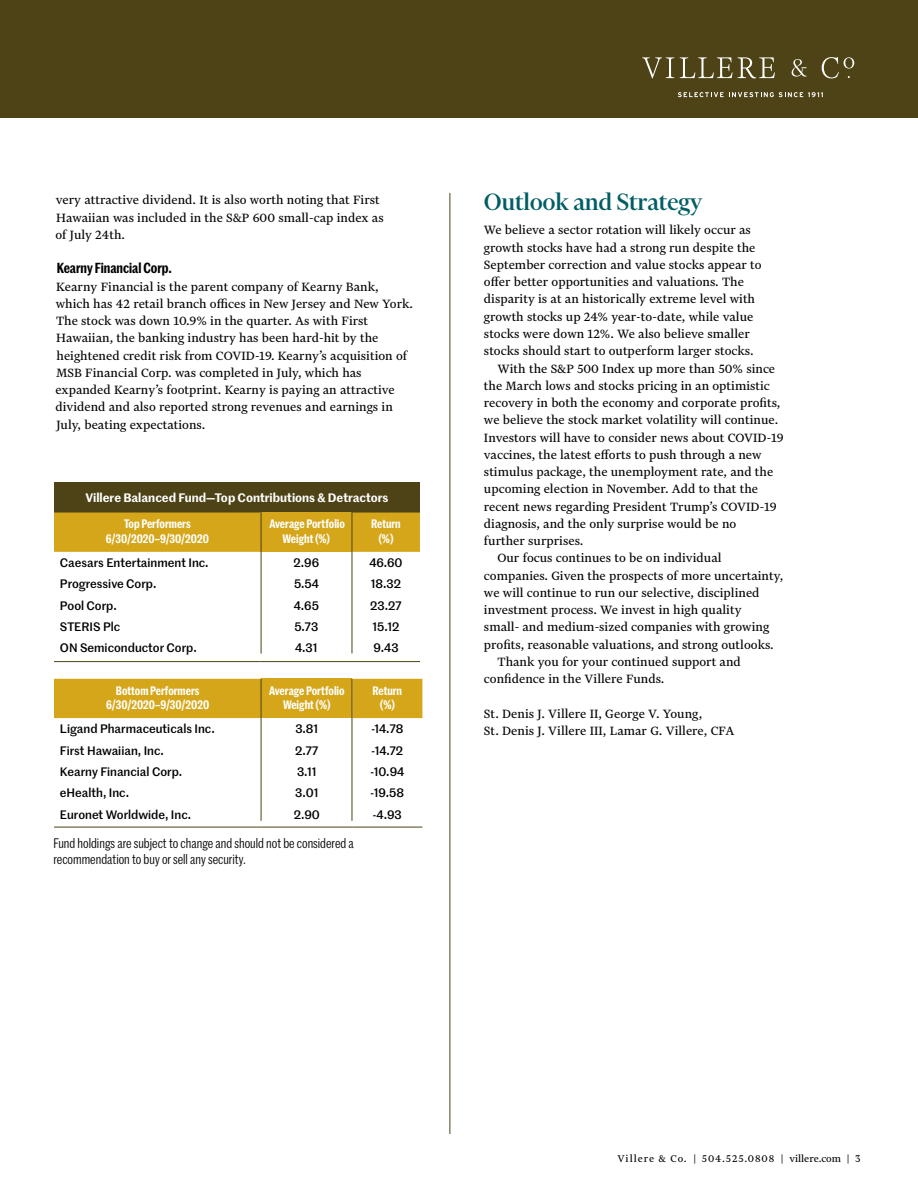
<style>
.page{position:relative;width:918px;height:1188px;background:#fff}
.page>*{position:absolute;margin:0;border:0;box-sizing:border-box;transform-origin:0 0}
.t1{font:500 27px "Financier Display";color:#005e63}
.t2{font:14.25px/17.2px "Financier Text";color:#000}
.t3{font:600 14.25px "Marr Sans Cond";color:#000}
.t4{font:13.5px/16.2px "Marr Sans Cond";color:#000}
.t5{font:500 12px "Marr Sans";color:#000}
.t6{font:600 12px/14.4px "Marr Sans Cond";color:#fff;text-align:center}
.t7{font:600 12px "Marr Sans";color:#fff}
.t8{font:11.7px "Financier Text";letter-spacing:.08em;color:#000}
</style>
<div class="page">
<div style="left:0;top:0;width:918px;height:117px;background:#4d4316"></div>
<svg style="left:642px;top:57px;width:32px;height:21px"></svg>
<svg style="left:680px;top:57px;width:95px;height:21px"></svg>
<svg style="left:792px;top:59px;width:15px;height:18px"></svg>
<svg style="left:822px;top:57px;width:32px;height:21px"></svg>
<svg style="left:678px;top:92px;width:145px;height:5px"></svg>
<hr style="left:450px;top:193px;width:1px;height:941px;background:#4d4316">
<div style="left:54px;top:482px;width:366px;height:31px;background:#4d4316"></div>
<div style="left:54px;top:513px;width:366px;height:39px;background:#d5a619"></div>
<div style="left:261px;top:513px;width:91px;height:39px;background:#d5a619"></div>
<hr style="left:54px;top:661px;width:207px;height:1px;background:#4d4316">
<hr style="left:261px;top:661px;width:91px;height:1px;background:#4d4316">
<hr style="left:352px;top:661px;width:68px;height:1px;background:#4d4316">
<hr style="left:261px;top:512px;width:1px;height:142px;background:#4d4316">
<hr style="left:352px;top:511px;width:1px;height:142px;background:#4d4316">
<div style="left:54px;top:679px;width:368px;height:39px;background:#d5a619"></div>
<div style="left:261px;top:679px;width:91px;height:39px;background:#d5a619"></div>
<hr style="left:54px;top:827px;width:207px;height:1px;background:#4d4316">
<hr style="left:261px;top:827px;width:91px;height:1px;background:#4d4316">
<hr style="left:352px;top:827px;width:70px;height:1px;background:#4d4316">
<hr style="left:261px;top:679px;width:1px;height:142px;background:#4d4316">
<hr style="left:352px;top:679px;width:1px;height:142px;background:#4d4316">
<p class="t2" style="left:55px;top:191px;width:330px">very attractive dividend. It is also worth noting that First<br>Hawaiian was included in the S&amp;P 600 small-cap index as of July 24th.</p>
<p class="t3" style="left:57px;top:258px;width:117px">Kearny Financial Corp.</p>
<p class="t2" style="left:55px;top:278px;width:359px">Kearny Financial is the parent company of Kearny Bank, which has 42 retail branch offices in New Jersey and New York.<br>The stock was down 10.9% in the quarter. As with First Hawaiian, the banking industry has been hard-hit by the heightened credit risk from COVID-19. Kearny’s acquisition of MSB Financial Corp. was completed in July, which has expanded Kearny’s footprint. Kearny is paying an attractive dividend and also reported strong revenues and earnings in July, beating expectations.</p>
<p class="t7" style="left:85px;top:488px;width:305px">Villere Balanced Fund—Top Contributions &amp; Detractors</p>
<p class="t6" style="left:106px;top:516px;width:105px">Top Performers<br>6/30/2020–9/30/2020</p>
<p class="t6" style="left:269px;top:516px;width:77px">Average Portfolio<br>Weight (%)</p>
<p class="t6" style="left:371px;top:516px;width:31px">Return (%)</p>
<p class="t5" style="left:60px;top:554px;width:150px">Caesars Entertainment Inc.</p>
<p class="t5" style="left:294px;top:554px;width:27px">2.96</p>
<p class="t5" style="left:369px;top:554px;width:35px">46.60</p>
<p class="t5" style="left:60px;top:575px;width:98px">Progressive Corp.</p>
<p class="t5" style="left:294px;top:575px;width:26px">5.54</p>
<p class="t5" style="left:371px;top:575px;width:32px">18.32</p>
<p class="t5" style="left:60px;top:597px;width:58px">Pool Corp.</p>
<p class="t5" style="left:294px;top:597px;width:27px">4.65</p>
<p class="t5" style="left:370px;top:597px;width:33px">23.27</p>
<p class="t5" style="left:60px;top:618px;width:62px">STERIS Plc</p>
<p class="t5" style="left:294px;top:618px;width:25px">5.73</p>
<p class="t5" style="left:373px;top:618px;width:28px">15.12</p>
<p class="t5" style="left:60px;top:639px;width:138px">ON Semiconductor Corp.</p>
<p class="t5" style="left:295px;top:639px;width:24px">4.31</p>
<p class="t5" style="left:373px;top:639px;width:27px">9.43</p>
<p class="t6" style="left:106px;top:682px;width:105px">Bottom Performers<br>6/30/2020–9/30/2020</p>
<p class="t6" style="left:269px;top:682px;width:77px">Average Portfolio<br>Weight (%)</p>
<p class="t6" style="left:373px;top:682px;width:31px">Return (%)</p>
<p class="t5" style="left:60px;top:720px;width:156px">Ligand Pharmaceuticals Inc.</p>
<p class="t5" style="left:295px;top:720px;width:25px">3.81</p>
<p class="t5" style="left:371px;top:720px;width:34px">-14.78</p>
<p class="t5" style="left:60px;top:742px;width:105px">First Hawaiian, Inc.</p>
<p class="t5" style="left:295px;top:742px;width:25px">2.77</p>
<p class="t5" style="left:371px;top:742px;width:33px">-14.72</p>
<p class="t5" style="left:60px;top:763px;width:124px">Kearny Financial Corp.</p>
<p class="t5" style="left:297px;top:763px;width:21px">3.11</p>
<p class="t5" style="left:370px;top:763px;width:35px">-10.94</p>
<p class="t5" style="left:60px;top:784px;width:71px">eHealth, Inc.</p>
<p class="t5" style="left:295px;top:784px;width:25px">3.01</p>
<p class="t5" style="left:371px;top:784px;width:35px">-19.58</p>
<p class="t5" style="left:60px;top:806px;width:133px">Euronet Worldwide, Inc.</p>
<p class="t5" style="left:294px;top:806px;width:28px">2.90</p>
<p class="t5" style="left:373px;top:806px;width:30px">-4.93</p>
<p class="t4" style="left:54px;top:834px;width:302px">Fund holdings are subject to change and should not be considered a recommendation to buy or sell any security.</p>
<h1 class="t1" style="left:484px;top:188px;width:220px">Outlook and Strategy</h1>
<p class="t2" style="left:484px;top:222px;width:268px">We believe a sector rotation will likely occur as</p>
<p class="t2" style="left:484px;top:239px;width:273px">growth stocks have had a strong run despite the</p>
<p class="t2" style="left:484px;top:256px;width:279px">September correction and value stocks appear to</p>
<p class="t2" style="left:484px;top:273px;width:262px">offer better opportunities and valuations. The</p>
<p class="t2" style="left:484px;top:291px;width:273px">disparity is at an historically extreme level with</p>
<p class="t2" style="left:484px;top:308px;width:271px">growth stocks up 24% year-to-date, while value</p>
<p class="t2" style="left:484px;top:325px;width:267px">stocks were down 12%. We also believe smaller</p>
<p class="t2" style="left:484px;top:342px;width:271px">stocks should start to outperform larger stocks.</p>
<p class="t2" style="left:497px;top:360px;width:279px">With the S&amp;P 500 Index up more than 50% since</p>
<p class="t2" style="left:484px;top:377px;width:287px">the March lows and stocks pricing in an optimistic</p>
<p class="t2" style="left:484px;top:394px;width:298px">recovery in both the economy and corporate profits,</p>
<p class="t2" style="left:484px;top:411px;width:296px">we believe the stock market volatility will continue.</p>
<p class="t2" style="left:484px;top:429px;width:301px">Investors will have to consider news about COVID-19</p>
<p class="t2" style="left:484px;top:446px;width:279px">vaccines, the latest efforts to push through a new</p>
<p class="t2" style="left:484px;top:463px;width:291px">stimulus package, the unemployment rate, and the</p>
<p class="t2" style="left:484px;top:480px;width:276px">upcoming election in November. Add to that the</p>
<p class="t2" style="left:484px;top:498px;width:294px">recent news regarding President Trump’s COVID-19</p>
<p class="t2" style="left:484px;top:515px;width:254px">diagnosis, and the only surprise would be no</p>
<p class="t2" style="left:484px;top:532px;width:101px">further surprises.</p>
<p class="t2" style="left:497px;top:549px;width:226px">Our focus continues to be on individual</p>
<p class="t2" style="left:484px;top:567px;width:301px">companies. Given the prospects of more uncertainty,</p>
<p class="t2" style="left:484px;top:584px;width:277px">we will continue to run our selective, disciplined</p>
<p class="t2" style="left:484px;top:601px;width:259px">investment process. We invest in high quality</p>
<p class="t2" style="left:484px;top:619px;width:287px">small- and medium-sized companies with growing</p>
<p class="t2" style="left:484px;top:636px;width:291px">profits, reasonable valuations, and strong outlooks.</p>
<p class="t2" style="left:497px;top:653px;width:245px">Thank you for your continued support and</p>
<p class="t2" style="left:484px;top:670px;width:182px">confidence in the Villere Funds.</p>
<p class="t2" style="left:484px;top:705px;width:252px">St. Denis J. Villere II, George V. Young,<br>St. Denis J. Villere III, Lamar G. Villere, CFA</p>
<p class="t8" style="left:617px;top:1152px;width:245px">Villere &amp; Co. | 504.525.0808 | villere.com | 3</p>
</div>
